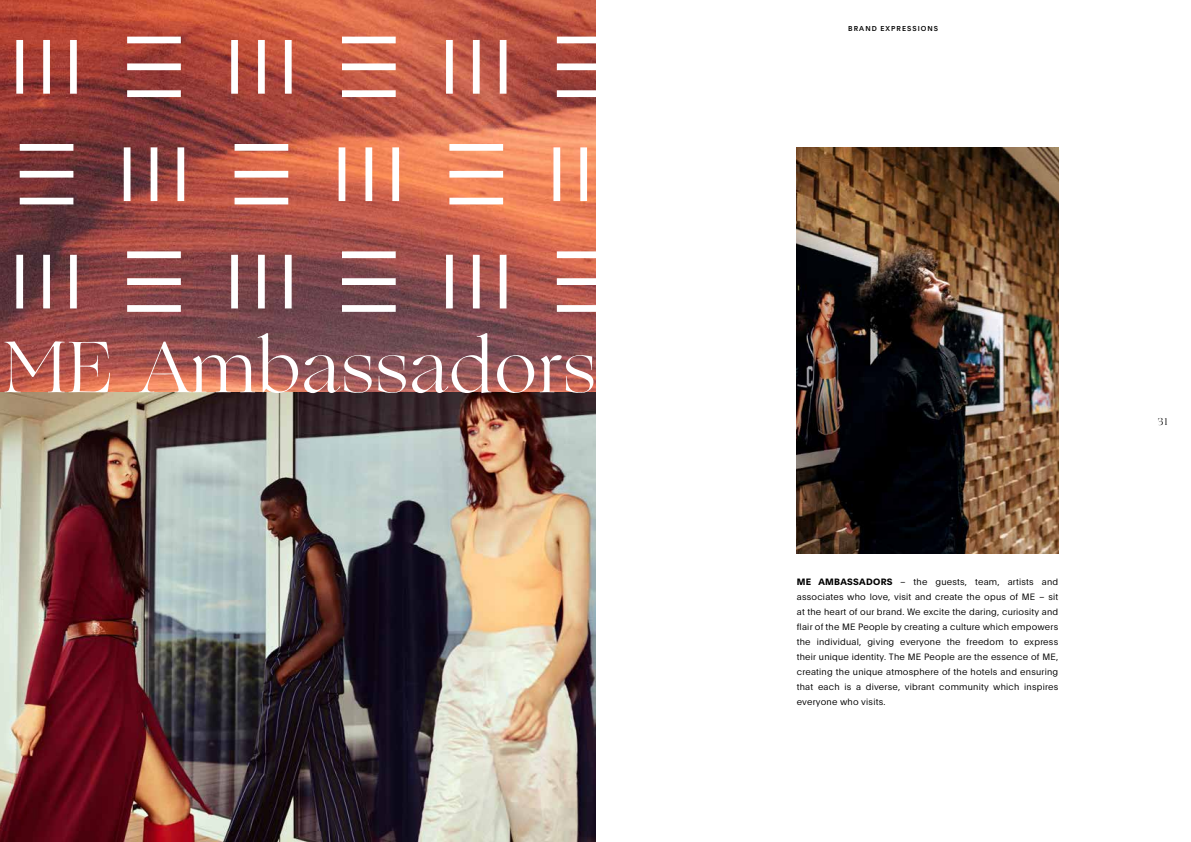
<style>
.page{position:relative;width:1191px;height:842px;background:#fff}
.page>*{position:absolute;margin:0;border:0;box-sizing:border-box;transform-origin:0 0}
.t1{font:72.8px "Ogg";letter-spacing:.025em;color:#fff}
.t2{font:10px "Ogg";color:#000}
.t3{font:300 9px/15px "Plain";letter-spacing:.025em;color:#000;text-align:justify}
.t4{font:500 7px "Plain";letter-spacing:.15em;color:#000}
.s1{font-weight:700}
</style>
<div class="page">
<img style="left:0;top:0;width:595px;height:393px">
<img style="left:0;top:393px;width:595px;height:449px">
<div style="left:70px;top:40px;width:7px;height:54px;background:#fff"></div>
<div style="left:16px;top:40px;width:7px;height:54px;background:#fff"></div>
<div style="left:43px;top:40px;width:7px;height:54px;background:#fff"></div>
<div style="left:127px;top:37px;width:54px;height:6px;background:#fff"></div>
<div style="left:127px;top:90px;width:54px;height:7px;background:#fff"></div>
<div style="left:127px;top:63px;width:54px;height:7px;background:#fff"></div>
<div style="left:285px;top:40px;width:7px;height:54px;background:#fff"></div>
<div style="left:231px;top:40px;width:7px;height:54px;background:#fff"></div>
<div style="left:258px;top:40px;width:7px;height:54px;background:#fff"></div>
<div style="left:342px;top:37px;width:54px;height:6px;background:#fff"></div>
<div style="left:342px;top:90px;width:54px;height:7px;background:#fff"></div>
<div style="left:342px;top:63px;width:54px;height:7px;background:#fff"></div>
<div style="left:500px;top:40px;width:6px;height:54px;background:#fff"></div>
<div style="left:446px;top:40px;width:7px;height:54px;background:#fff"></div>
<div style="left:473px;top:40px;width:6px;height:54px;background:#fff"></div>
<div style="left:557px;top:37px;width:53px;height:6px;background:#fff"></div>
<div style="left:557px;top:90px;width:53px;height:7px;background:#fff"></div>
<div style="left:557px;top:63px;width:53px;height:7px;background:#fff"></div>
<div style="left:20px;top:144px;width:53px;height:7px;background:#fff"></div>
<div style="left:20px;top:198px;width:53px;height:6px;background:#fff"></div>
<div style="left:20px;top:171px;width:53px;height:7px;background:#fff"></div>
<div style="left:177px;top:147px;width:7px;height:54px;background:#fff"></div>
<div style="left:124px;top:147px;width:6px;height:54px;background:#fff"></div>
<div style="left:151px;top:147px;width:6px;height:54px;background:#fff"></div>
<div style="left:234px;top:144px;width:54px;height:7px;background:#fff"></div>
<div style="left:234px;top:198px;width:54px;height:6px;background:#fff"></div>
<div style="left:234px;top:171px;width:54px;height:7px;background:#fff"></div>
<div style="left:392px;top:147px;width:7px;height:54px;background:#fff"></div>
<div style="left:338px;top:147px;width:7px;height:54px;background:#fff"></div>
<div style="left:365px;top:147px;width:7px;height:54px;background:#fff"></div>
<div style="left:449px;top:144px;width:54px;height:7px;background:#fff"></div>
<div style="left:449px;top:198px;width:54px;height:6px;background:#fff"></div>
<div style="left:449px;top:171px;width:54px;height:7px;background:#fff"></div>
<div style="left:553px;top:147px;width:7px;height:54px;background:#fff"></div>
<div style="left:580px;top:147px;width:7px;height:54px;background:#fff"></div>
<svg style="left:796px;top:147px;width:6px;height:54px"></svg>
<svg style="left:879px;top:147px;width:53px;height:1px"></svg>
<div style="left:70px;top:255px;width:7px;height:53px;background:#fff"></div>
<div style="left:16px;top:255px;width:7px;height:53px;background:#fff"></div>
<div style="left:43px;top:255px;width:7px;height:53px;background:#fff"></div>
<div style="left:127px;top:251px;width:54px;height:7px;background:#fff"></div>
<div style="left:127px;top:305px;width:54px;height:7px;background:#fff"></div>
<div style="left:127px;top:278px;width:54px;height:7px;background:#fff"></div>
<div style="left:285px;top:255px;width:7px;height:53px;background:#fff"></div>
<div style="left:231px;top:255px;width:7px;height:53px;background:#fff"></div>
<div style="left:258px;top:255px;width:7px;height:53px;background:#fff"></div>
<div style="left:342px;top:251px;width:54px;height:7px;background:#fff"></div>
<div style="left:342px;top:305px;width:54px;height:7px;background:#fff"></div>
<div style="left:342px;top:278px;width:54px;height:7px;background:#fff"></div>
<div style="left:500px;top:255px;width:6px;height:53px;background:#fff"></div>
<div style="left:446px;top:255px;width:7px;height:53px;background:#fff"></div>
<div style="left:473px;top:255px;width:6px;height:53px;background:#fff"></div>
<div style="left:557px;top:251px;width:53px;height:7px;background:#fff"></div>
<div style="left:557px;top:305px;width:53px;height:7px;background:#fff"></div>
<div style="left:557px;top:278px;width:53px;height:7px;background:#fff"></div>
<div style="left:983px;top:147px;width:7px;height:54px;background:#120a08"></div>
<div style="left:1010px;top:147px;width:6px;height:54px;background:#99765b"></div>
<img style="left:797px;top:148px;width:261px;height:406px">
<h1 class="t1" style="left:4px;top:318px;width:593px">ME Ambassadors</h1>
<p class="t4" style="left:848px;top:23px;width:91px">BRAND EXPRESSIONS</p>
<p class="t3" style="left:797px;top:574px;width:263px"><span class="s1">ME AMBASSADORS</span> – the guests, team, artists and associates who love, visit and create the opus of ME – sit at the heart of our brand. We excite the daring, curiosity and flair of the ME People by creating a culture which empowers the individual, giving everyone the freedom to express their unique identity. The ME People are the essence of ME, creating the unique atmosphere of the hotels and ensuring that each is a diverse, vibrant community which inspires everyone who visits.</p>
<p class="t2" style="left:1157px;top:414px;width:11px">31</p>
</div>
